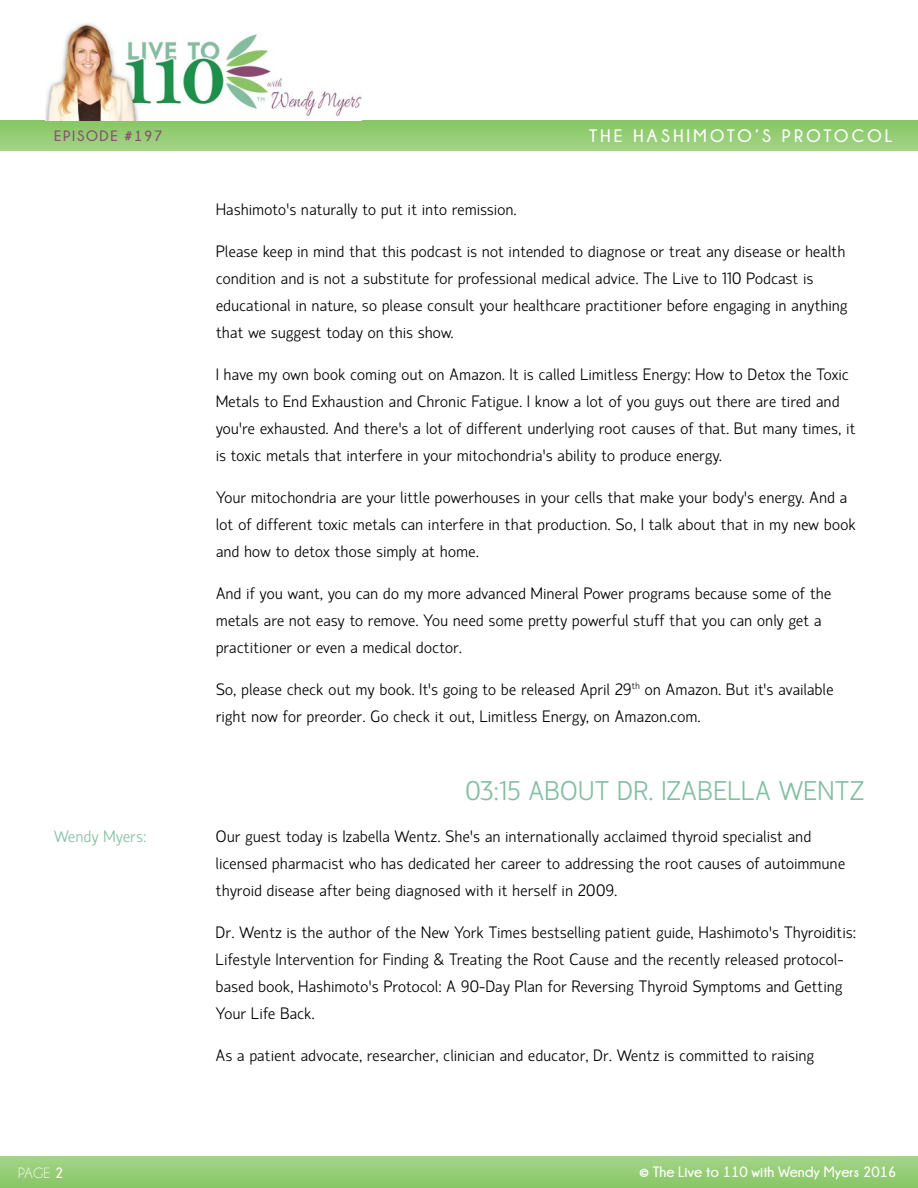
<style>
.page{position:relative;width:918px;height:1188px;background:#fff}
.page>*{position:absolute;margin:0;border:0;box-sizing:border-box;transform-origin:0 0}
.t1{font:300 27px "Hattori Hanzo";letter-spacing:.03em;color:#83bea2}
.t2{font:700 18px "Champagne&Limousines";letter-spacing:.18em;color:#fff}
.t3{font:300 16.5px/27px "Hattori Hanzo";letter-spacing:.03em;color:#000}
.t4{font:300 16.5px "Hattori Hanzo";letter-spacing:.03em;color:#83bea2}
.t5{font:700 15px "Champagne&Limousines";color:#fff}
.t6{font:700 15px "Champagne&Limousines";letter-spacing:.11em;color:#87506d}
.t7{font:15px "Champagne&Limousines";color:#fff}
.s1{font-weight:700}
</style>
<div class="page">
<div style="left:0;top:1156px;width:918px;height:32px;background:linear-gradient(to bottom,#a5d48a,#89c766)"></div>
<div style="left:0;top:121px;width:918px;height:30px;background:linear-gradient(to bottom,#87c664,#a2d387)"></div>
<img style="left:45px;top:23px;width:317px;height:98px">
<p class="t6" style="left:54px;top:128px;width:110px">EPISODE #197</p>
<p class="t2" style="left:589px;top:126px;width:305px">THE HASHIMOTO’S PROTOCOL</p>
<p class="t3" style="left:216px;top:196px;width:302px">Hashimoto’s naturally to put it into remission.</p>
<p class="t3" style="left:216px;top:238px;width:633px">Please keep in mind that this podcast is not intended to diagnose or treat any disease or health condition and is not a substitute for professional medical advice. The Live to 110 Podcast is educational in nature, so please consult your healthcare practitioner before engaging in anything that we suggest today on this show.</p>
<p class="t3" style="left:216px;top:361px;width:641px">I have my own book coming out on Amazon. It is called Limitless Energy: How to Detox the Toxic Metals to End Exhaustion and Chronic Fatigue. I know a lot of you guys out there are tired and you’re exhausted. And there’s a lot of different underlying root causes of that. But many times, it is toxic metals that interfere in your mitochondria’s ability to produce energy.</p>
<p class="t3" style="left:216px;top:484px;width:641px">Your mitochondria are your little powerhouses in your cells that make your body’s energy. And a lot of different toxic metals can interfere in that production. So, I talk about that in my new book and how to detox those simply at home.</p>
<p class="t3" style="left:216px;top:580px;width:617px">And if you want, you can do my more advanced Mineral Power programs because some of the metals are not easy to remove. You need some pretty powerful stuff that you can only get a practitioner or even a medical doctor.</p>
<p class="t3" style="left:216px;top:676px;width:619px">So, please check out my book. It’s going to be released April 29<sup>th</sup> on Amazon. But it’s available right now for preorder. Go check it out, Limitless Energy, on Amazon.com.</p>
<h1 class="t1" style="left:466px;top:776px;width:80px">03:15 abo</h1>
<h1 class="t1" style="left:579px;top:776px;width:119px">ut Dr. Izabella</h1>
<h1 class="t1" style="left:779px;top:776px;width:86px">Wentz</h1>
<p class="t4" style="left:54px;top:827px;width:94px">Wendy Myers:</p>
<p class="t3" style="left:216px;top:823px;width:631px">Our guest today is Izabella Wentz. She’s an internationally acclaimed thyroid specialist and licensed pharmacist who has dedicated her career to addressing the root causes of autoimmune thyroid disease after being diagnosed with it herself in 2009.</p>
<p class="t3" style="left:216px;top:919px;width:641px">Dr. Wentz is the author of the New York Times bestselling patient guide, Hashimoto’s Thyroiditis:<br>Lifestyle Intervention for Finding &amp; Treating the Root Cause and the recently released protocol&shy;based book, Hashimoto’s Protocol: A 90-Day Plan for Reversing Thyroid Symptoms and Getting Your Life Back.</p>
<p class="t3" style="left:216px;top:1042px;width:600px">As a patient advocate, researcher, clinician and educator, Dr. Wentz is committed to raising</p>
<p class="t7" style="left:18px;top:1166px;width:47px">page <span class="s1">2</span></p>
<p class="t5" style="left:640px;top:1163px;width:258px">© THE LIVE TO 110 WITH WENDY MYERS 2016</p>
</div>
